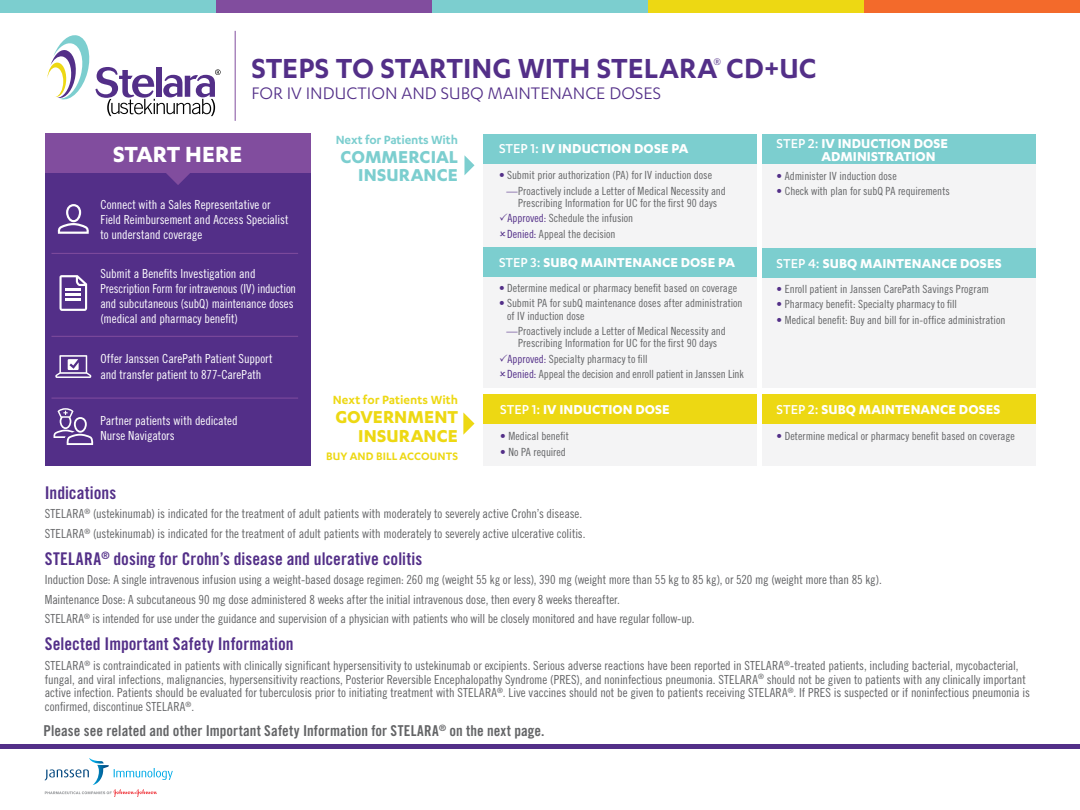
<style>
.page{position:relative;width:1080px;height:810px;background:#fff}
.page>*{position:absolute;margin:0;border:0;box-sizing:border-box;transform-origin:0 0}
.t1{font:600 32px "Karbon";color:#532f88}
.t2{font:700 25.5px "Karbon";color:#fff}
.t3{font:700 20px/18.8px "Karbon";letter-spacing:.005em;color:#7ccecf;text-align:right}
.t4{font:700 20px/18.8px "Karbon";letter-spacing:.005em;color:#edd813;text-align:right}
.t5{font:19.38px "Karbon";color:#532f88}
.t6{font:17.5px "Trade Gothic LT Std Bd Cn 20";letter-spacing:.005em;color:#532f88}
.t7{font:700 15px/13.4px "Karbon";letter-spacing:.005em;color:#fff}
.t8{font:15px "Trade Gothic LT Std Bd Cn 20";letter-spacing:.005em;color:#636466}
.t9{font:600 13.75px "Karbon";letter-spacing:-.01em;color:#7ccecf}
.t10{font:600 13.75px "Karbon";color:#edd813}
.t11{font:12.5px/19.4px "Trade Gothic LT Std Cn 18";letter-spacing:-.005em;color:#636466}
.t12{font:12.5px/15px "Trade Gothic LT Std Cn 18";letter-spacing:-.005em;color:#fff}
.t13{font:600 12.5px "Karbon";letter-spacing:.005em;color:#edd813}
.t14{font:11.25px/15.2px "Trade Gothic LT Std Cn 18";color:#636466}
.t15{font:11px "Karbon";color:#532f88}
.s1{font-weight:500}
.s2{color:#532f88}
</style>
<div class="page">
<div style="left:45px;top:134px;width:265px;height:331px;background:#532f88"></div>
<div style="left:45px;top:133px;width:265px;height:40px;background:#814d9e"></div>
<div style="left:0;top:744px;width:1080px;height:5px;background:#532f88"></div>
<svg style="left:58px;top:204px;width:31px;height:30px"></svg>
<svg style="left:60px;top:275px;width:27px;height:36px"></svg>
<svg style="left:53px;top:408px;width:40px;height:37px"></svg>
<svg style="left:55px;top:355px;width:36px;height:23px"></svg>
<hr style="left:51px;top:253px;width:247px;height:1px;background:#814d9e">
<hr style="left:51px;top:336px;width:247px;height:1px;background:#814d9e">
<hr style="left:51px;top:398px;width:247px;height:1px;background:#814d9e">
<svg style="left:166px;top:173px;width:24px;height:12px"></svg>
<svg style="left:464px;top:155px;width:11px;height:20px"></svg>
<svg style="left:463px;top:412px;width:12px;height:23px"></svg>
<svg style="left:47px;top:35px;width:174px;height:81px"></svg>
<hr style="left:235px;top:31px;width:1px;height:90px;background:#814d9e">
<div style="left:483px;top:135px;width:274px;height:116px;background:#f4f4f5"></div>
<div style="left:483px;top:135px;width:274px;height:29px;background:#7ccecf"></div>
<div style="left:762px;top:135px;width:274px;height:253px;background:#f4f4f5"></div>
<div style="left:762px;top:135px;width:274px;height:29px;background:#7ccecf"></div>
<div style="left:483px;top:277px;width:274px;height:111px;background:#f4f4f5"></div>
<div style="left:483px;top:247px;width:274px;height:30px;background:#7ccecf"></div>
<div style="left:762px;top:248px;width:274px;height:30px;background:#7ccecf"></div>
<div style="left:483px;top:420px;width:274px;height:45px;background:#f4f4f5"></div>
<div style="left:483px;top:395px;width:274px;height:29px;background:#edd813"></div>
<div style="left:762px;top:420px;width:274px;height:45px;background:#f4f4f5"></div>
<div style="left:762px;top:395px;width:274px;height:29px;background:#edd813"></div>
<div style="left:216px;top:0;width:216px;height:12px;background:#814d9e"></div>
<div style="left:432px;top:0;width:216px;height:12px;background:#7ccecf"></div>
<div style="left:648px;top:0;width:216px;height:12px;background:#edd813"></div>
<div style="left:864px;top:0;width:216px;height:12px;background:#f36a2b"></div>
<svg style="left:45px;top:758px;width:128px;height:39px"></svg>
<div style="left:0;top:0;width:216px;height:12px;background:#7ccecf"></div>
<p class="t15" style="left:714px;top:55px;width:9px">®</p>
<h1 class="t1" style="left:251px;top:50px;width:567px">STEPS TO STARTING WITH STELARA CD+UC</h1>
<h3 class="t5" style="left:251px;top:82px;width:411px">FOR IV INDUCTION AND SUBQ MAINTENANCE DOSES</h3>
<h2 class="t2" style="left:113px;top:140px;width:131px">START HERE</h2>
<p class="t12" style="left:100px;top:197px;width:190px">Connect with a Sales Representative or<br>Field Reimbursement and Access Specialist to understand coverage</p>
<p class="t12" style="left:100px;top:266px;width:197px">Submit a Benefits Investigation and Prescription Form for intravenous (IV) induction and subcutaneous (subQ) maintenance doses (medical and pharmacy benefit)</p>
<p class="t12" style="left:100px;top:350px;width:174px;line-height:16.2px">Offer Janssen CarePath Patient Support and transfer patient to 877-CarePath</p>
<p class="t12" style="left:100px;top:413px;width:139px">Partner patients with dedicated<br>Nurse Navigators</p>
<p class="t9" style="left:336px;top:132px;width:124px">Next for Patients With</p>
<h3 class="t3" style="left:341px;top:146px;width:119px">COMMERCIAL<br>INSURANCE</h3>
<p class="t10" style="left:333px;top:392px;width:127px">Next for Patients With</p>
<h3 class="t4" style="left:335px;top:407px;width:124px">GOVERNMENT<br>INSURANCE</h3>
<p class="t13" style="left:326px;top:449px;width:133px">BUY AND BILL ACCOUNTS</p>
<p class="t7" style="left:499px;top:141px;width:191px"><span class="s1">STEP 1:</span> IV INDUCTION DOSE PA</p>
<p class="t14" style="left:507px;top:168px;width:221px;text-indent:-7px"><span class="s2">•</span> Submit prior authorization (PA) for IV induction dose <span class="s2">—</span>Proactively include a Letter of Medical Necessity and</p>
<p class="t14" style="left:507px;top:195px;width:212px;text-indent:11px">Prescribing Information for UC for the first 90 days<br><span class="s2">Approved:</span> Schedule the infusion<br><span class="s2">Denied:</span> Appeal the decision</p>
<p class="t7" style="left:499px;top:255px;width:238px"><span class="s1">STEP 3:</span> SUBQ MAINTENANCE DOSE PA</p>
<p class="t14" style="left:499px;top:280px;width:240px"><span class="s2">•</span> Determine medical or pharmacy benefit based on coverage</p>
<p class="t14" style="left:507px;top:297px;width:237px;line-height:12.5px;text-indent:-8px"><span class="s2">•</span> Submit PA for subQ maintenance doses after administration of IV induction dose</p>
<p class="t14" style="left:507px;top:325px;width:221px;line-height:12.5px;text-align:center"><span class="s2">—</span>Proactively include a Letter of Medical Necessity and<br>Prescribing Information for UC for the first 90 days</p>
<p class="t14" style="left:507px;top:351px;width:238px"><span class="s2">Approved:</span> Specialty pharmacy to fill<br><span class="s2">Denied:</span> Appeal the decision and enroll patient in Janssen Link</p>
<p class="t7" style="left:500px;top:402px;width:171px"><span class="s1">STEP 1:</span> IV INDUCTION DOSE</p>
<p class="t14" style="left:500px;top:429px;width:70px"><span class="s2">•</span> Medical benefit</p>
<p class="t14" style="left:500px;top:444px;width:67px"><span class="s2">•</span> No PA required</p>
<p class="t7" style="left:821px;top:136px;width:128px;text-indent:-45px"><span class="s1">STEP 2:</span> IV INDUCTION DOSE<br>ADMINISTRATION</p>
<p class="t14" style="left:777px;top:169px;width:122px"><span class="s2">•</span> Administer IV induction dose</p>
<p class="t14" style="left:777px;top:184px;width:175px"><span class="s2">•</span> Check with plan for subQ PA requirements</p>
<p class="t7" style="left:777px;top:256px;width:227px"><span class="s1">STEP 4:</span> SUBQ MAINTENANCE DOSES</p>
<p class="t14" style="left:777px;top:281px;width:214px"><span class="s2">•</span> Enroll patient in Janssen CarePath Savings Program</p>
<p class="t14" style="left:777px;top:297px;width:182px"><span class="s2">•</span> Pharmacy benefit: Specialty pharmacy to fill</p>
<p class="t14" style="left:777px;top:312px;width:230px"><span class="s2">•</span> Medical benefit: Buy and bill for in-office administration</p>
<p class="t7" style="left:777px;top:402px;width:225px"><span class="s1">STEP 2:</span> SUBQ MAINTENANCE DOSES</p>
<p class="t14" style="left:777px;top:429px;width:240px"><span class="s2">•</span> Determine medical or pharmacy benefit based on coverage</p>
<h3 class="t6" style="left:45px;top:482px;width:73px">Indications</h3>
<p class="t11" style="left:45px;top:504px;width:542px">STELARA<sup>®</sup> (ustekinumab) is indicated for the treatment of adult patients with moderately to severely active Crohn’s disease.<br>STELARA<sup>®</sup> (ustekinumab) is indicated for the treatment of adult patients with moderately to severely active ulcerative colitis.</p>
<h3 class="t6" style="left:45px;top:548px;width:379px">STELARA<sup>®</sup> dosing for Crohn’s disease and ulcerative colitis</h3>
<p class="t11" style="left:45px;top:570px;width:838px">Induction Dose: A single intravenous infusion using a weight-based dosage regimen: 260 mg (weight 55 kg or less), 390 mg (weight more than 55 kg to 85 kg), or 520 mg (weight more than 85 kg).<br>Maintenance Dose: A subcutaneous 90 mg dose administered 8 weeks after the initial intravenous dose, then every 8 weeks thereafter.<br>STELARA<sup>®</sup> is intended for use under the guidance and supervision of a physician with patients who will be closely monitored and have regular follow-up.</p>
<h3 class="t6" style="left:45px;top:634px;width:250px">Selected Important Safety Information</h3>
<p class="t11" style="left:45px;top:658px;width:987px;line-height:13.8px">STELARA<sup>®</sup> is contraindicated in patients with clinically significant hypersensitivity to ustekinumab or excipients. Serious adverse reactions have been reported in STELARA<sup>®</sup>-treated patients, including bacterial, mycobacterial, fungal, and viral infections, malignancies, hypersensitivity reactions, Posterior Reversible Encephalopathy Syndrome (PRES), and noninfectious pneumonia. STELARA<sup>®</sup> should not be given to patients with any clinically important active infection. Patients should be evaluated for tuberculosis prior to initiating treatment with STELARA<sup>®</sup>. Live vaccines should not be given to patients receiving STELARA<sup>®</sup>. If PRES is suspected or if noninfectious pneumonia is confirmed, discontinue STELARA<sup>®</sup>.</p>
<p class="t8" style="left:44px;top:722px;width:503px">Please see related and other Important Safety Information for STELARA<sup>®</sup> on the next page.</p>
</div>
